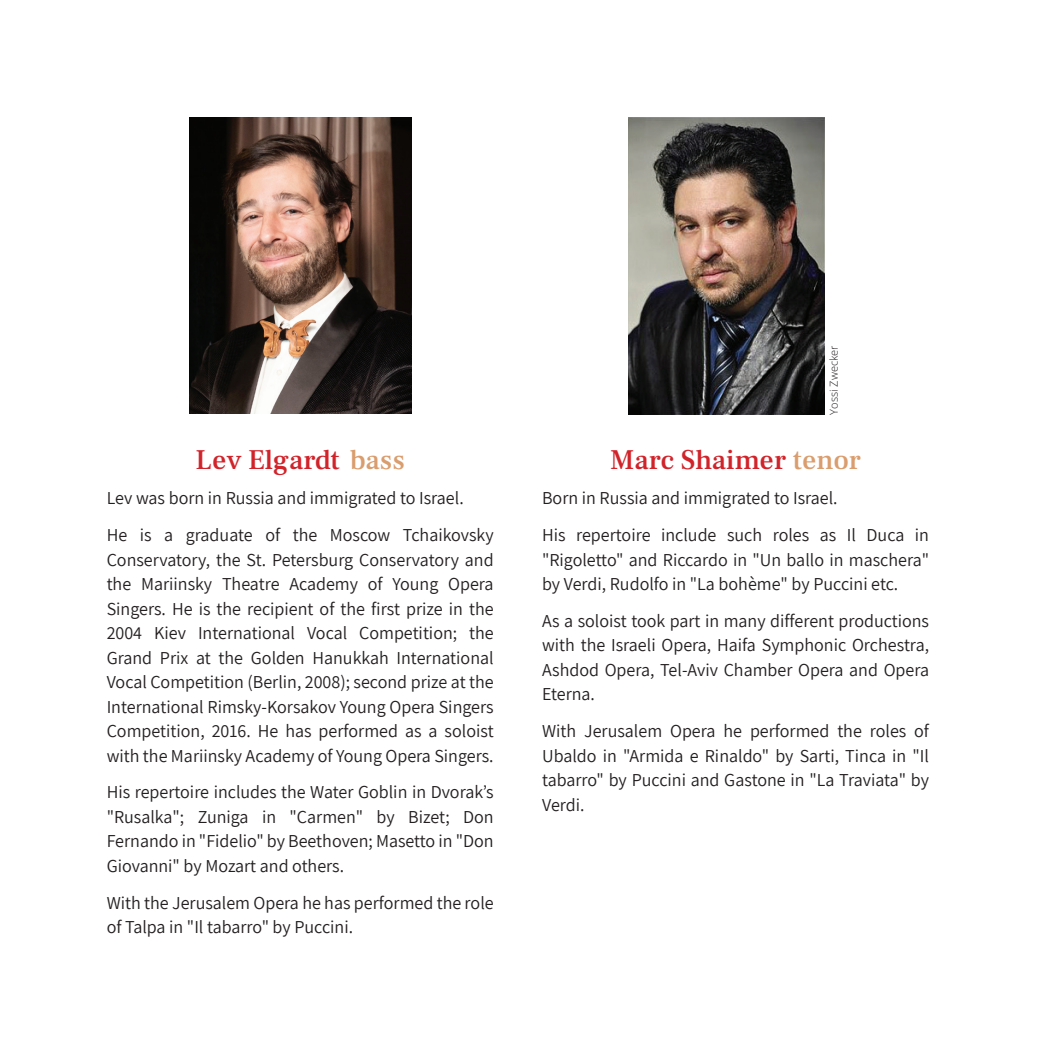
<style>
.page{position:relative;width:1042px;height:1042px;background:#fff}
.page>*{position:absolute;margin:0;border:0;box-sizing:border-box;transform-origin:0 0}
.t1{font:500 28px "Frank Ruhl Libre";color:#d1232a}
.t2{font:18.2px/24.5px "Assistant";color:#231f20}
.t3{font:300 11.03px "Open Sans Hebrew";color:#231f20}
.s1{color:#da9d6d}
</style>
<div class="page">
<img style="left:628px;top:117px;width:197px;height:297px">
<img style="left:189px;top:117px;width:222px;height:296px">
<h1 class="t1" style="left:196px;top:442px;width:211px">Lev Elgardt <span class="s1">bass</span></h1>
<p class="t2" style="left:403px;top:479px;width:92px;line-height:36.8px;text-indent:-296px">Lev was born in Russia and immigrated to Israel.<br>Tchaikovsky</p>
<p class="t2" style="left:265px;top:522px;width:16px">of</p>
<p class="t2" style="left:186px;top:522px;width:68px">graduate</p>
<p class="t2" style="left:293px;top:522px;width:26px">the</p>
<p class="t2" style="left:140px;top:522px;width:13px">is</p>
<p class="t2" style="left:107px;top:522px;width:22px">He</p>
<p class="t2" style="left:107px;top:546px;width:388px">Conservatory, the St. Petersburg Conservatory and</p>
<p class="t2" style="left:448px;top:571px;width:47px">Opera</p>
<p class="t2" style="left:330px;top:522px;width:62px">Moscow</p>
<p class="t2" style="left:164px;top:522px;width:11px">a</p>
<p class="t2" style="left:368px;top:571px;width:16px">of</p>
<p class="t2" style="left:107px;top:571px;width:26px">the</p>
<p class="t2" style="left:107px;top:595px;width:388px">Singers. He is the recipient of the first prize in the</p>
<p class="t2" style="left:469px;top:620px;width:26px">the</p>
<p class="t2" style="left:141px;top:571px;width:73px">Mariinsky</p>
<p class="t2" style="left:222px;top:571px;width:59px">Theatre</p>
<p class="t2" style="left:289px;top:571px;width:70px">Academy</p>
<p class="t2" style="left:392px;top:571px;width:47px">Young</p>
<p class="t2" style="left:198px;top:620px;width:99px">International</p>
<p class="t2" style="left:307px;top:620px;width:42px">Vocal</p>
<p class="t2" style="left:154px;top:620px;width:33px">Kiev</p>
<p class="t2" style="left:359px;top:620px;width:99px">Competition;</p>
<p class="t2" style="left:107px;top:620px;width:388px">2004<br>Grand Prix at the Golden Hanukkah International Vocal Competition (Berlin, 2008); second prize at the International Rimsky-Korsakov Young Opera Singers Competition, 2016. He has performed as a soloist with the Mariinsky Academy of Young Opera Singers.</p>
<p class="t2" style="left:107px;top:779px;width:388px;text-align:right">His repertoire includes the Water Goblin in Dvorak s’<br>Don</p>
<p class="t2" style="left:107px;top:803px;width:388px">"Rusalka";<br>Fernando in "Fidelio" by Beethoven; Masetto in "Don<br>Giovanni" by Mozart and others.</p>
<p class="t2" style="left:107px;top:889px;width:388px">With the Jerusalem Opera he has performed the role of Talpa in "Il tabarro" by Puccini.</p>
<p class="t2" style="left:377px;top:803px;width:20px">by</p>
<p class="t2" style="left:289px;top:803px;width:75px">"Carmen"</p>
<p class="t2" style="left:198px;top:803px;width:52px">Zuniga</p>
<p class="t2" style="left:262px;top:803px;width:16px">in</p>
<p class="t2" style="left:408px;top:803px;width:43px">Bizet;</p>
<p class="t3" style="left:827px;top:415px;width:71px;rotate:-90deg">Yossi Zwecker</p>
<h1 class="t1" style="left:610px;top:442px;width:252px">Marc Shaimer <span class="s1">tenor</span></h1>
<p class="t2" style="left:542px;top:485px;width:297px">Born in Russia and immigrated to Israel.</p>
<p class="t2" style="left:661px;top:522px;width:57px">include</p>
<p class="t2" style="left:727px;top:522px;width:37px">such</p>
<p class="t2" style="left:773px;top:522px;width:38px">roles</p>
<p class="t2" style="left:847px;top:522px;width:11px">Il</p>
<p class="t2" style="left:542px;top:522px;width:388px">His<br>"Rigoletto" and Riccardo in "Un ballo in maschera" by Verdi, Rudolfo in "La bohème" by Puccini etc.</p>
<p class="t2" style="left:542px;top:607px;width:388px;text-align:justify">As a soloist took part in many different productions with the Israeli Opera, Haifa Symphonic Orchestra, Ashdod Opera, Tel-Aviv Chamber Opera and Opera Eterna.</p>
<p class="t2" style="left:542px;top:718px;width:388px;text-align:justify">With Jerusalem Opera he performed the roles of Ubaldo in "Armida e Rinaldo" by Sarti, Tinca in "Il tabarro" by Puccini and Gastone in "La Traviata" by Verdi.</p>
<p class="t2" style="left:576px;top:522px;width:76px">repertoire</p>
<p class="t2" style="left:915px;top:522px;width:16px">in</p>
<p class="t2" style="left:866px;top:522px;width:39px">Duca</p>
<p class="t2" style="left:820px;top:522px;width:18px">as</p>
</div>
